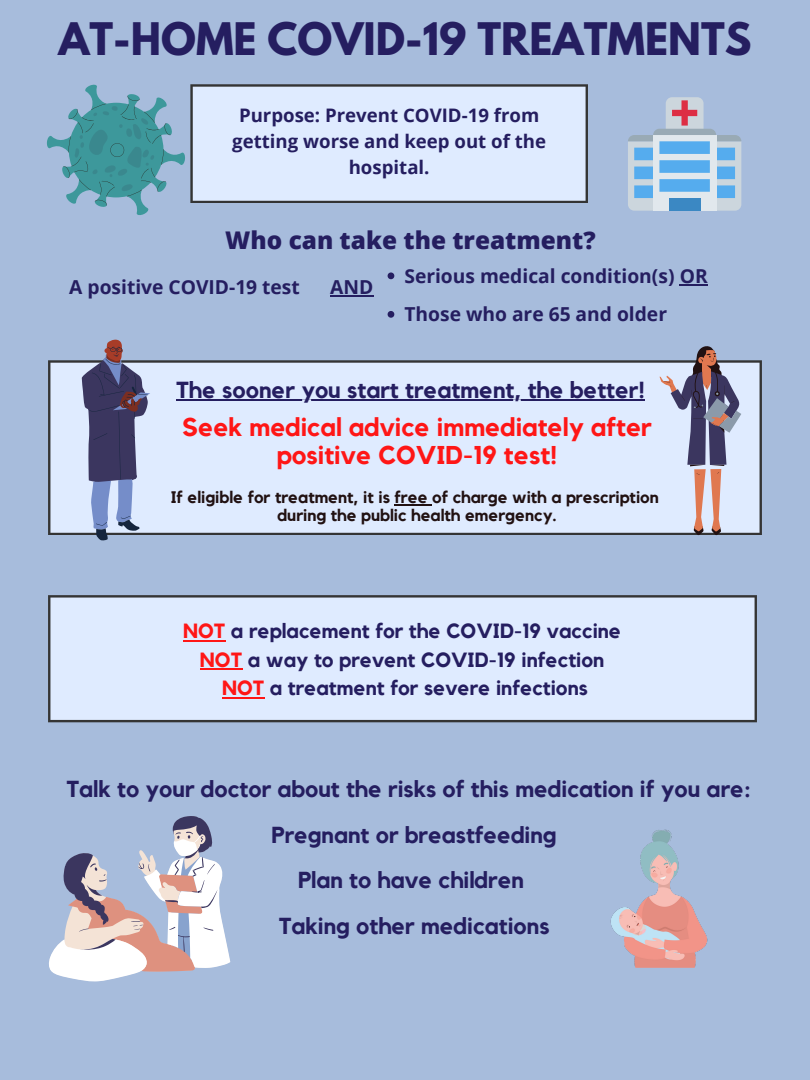
<style>
.page{position:relative;width:810px;height:1080px;background:#a7bcdc}
.page>*{position:absolute;margin:0;border:0;box-sizing:border-box;transform-origin:0 0}
.t1{font:700 39.75px "League Spartan";color:#251e60}
.t2{font:700 25.62px/27.9px "Kollektif";color:#ff1616;text-align:center}
.t3{font:800 24.38px "Open Sans";color:#251e60}
.t4{font:700 23.12px "Kollektif";color:#251e60}
.t5{font:700 23.06px/45.7px "Kollektif";color:#251e60;text-align:center}
.t6{font:700 20.5px/28.4px "Kollektif";color:#251e60;text-align:center}
.t7{font:700 19.25px/38.5px "Open Sans";color:#251e60}
.t8{font:700 18.62px/26.1px "Open Sans";color:#251e60;text-align:center}
.t9{font:700 16.69px/18.2px "Kollektif";color:#211112;text-align:center}
.s1{color:#ff1616}
</style>
<div class="page">
<div style="left:190px;top:84px;width:398px;height:119px;background:#dfebff"></div>
<svg style="left:628px;top:97px;width:113px;height:114px"></svg>
<svg style="left:47px;top:84px;width:138px;height:131px"></svg>
<hr style="left:330px;top:295px;width:43px;height:2px;background:#251e60">
<svg style="left:388px;top:272px;width:6px;height:7px"></svg>
<svg style="left:680px;top:284px;width:28px;height:1px"></svg>
<svg style="left:388px;top:311px;width:6px;height:7px"></svg>
<div style="left:48px;top:360px;width:714px;height:175px;background:#dfebff"></div>
<hr style="left:176px;top:400px;width:469px;height:1px;background:#251e60">
<hr style="left:395px;top:504px;width:37px;height:2px;background:#211112">
<div style="left:48px;top:595px;width:709px;height:127px;background:#dfebff"></div>
<hr style="left:183px;top:640px;width:42px;height:2px;background:#ff1616">
<hr style="left:200px;top:668px;width:42px;height:2px;background:#ff1616">
<hr style="left:222px;top:697px;width:42px;height:2px;background:#ff1616">
<svg style="left:82px;top:339px;width:68px;height:202px;background:#8084a5"></svg>
<svg style="left:659px;top:346px;width:82px;height:189px;background:#b0acbe"></svg>
<svg style="left:49px;top:816px;width:181px;height:165px"></svg>
<img style="left:610px;top:829px;width:98px;height:139px">
<h1 class="t1" style="left:58px;top:19px;width:695px">AT-HOME COVID-19 TREATMENTS</h1>
<p class="t8" style="left:232px;top:101px;width:315px">Purpose: Prevent COVID-19 from getting worse and keep out of the hospital.</p>
<p class="t3" style="left:225px;top:223px;width:372px">Who can take the treatment?</p>
<p class="t7" style="left:69px;top:267px;width:232px">A positive COVID-19 test</p>
<p class="t7" style="left:330px;top:267px;width:45px">AND</p>
<p class="t7" style="left:404px;top:256px;width:305px">Serious medical condition(s) OR<br>Those who are 65 and older</p>
<p class="t4" style="left:176px;top:379px;width:470px">The sooner you start treatment, the better!</p>
<p class="t2" style="left:182px;top:414px;width:471px">Seek medical advice immediately after positive COVID-19 test!</p>
<p class="t9" style="left:171px;top:489px;width:490px">If eligible for treatment, it is free of charge with a prescription during the public health emergency.</p>
<p class="t6" style="left:183px;top:618px;width:439px"><span class="s1">NOT</span> a replacement for the COVID-19 vaccine<br><span class="s1">NOT</span> a way to prevent COVID-19 infection<br><span class="s1">NOT</span> a treatment for severe infections</p>
<p class="t5" style="left:66px;top:767px;width:686px">Talk to your doctor about the risks of this medication if you are:<br>Pregnant or breastfeeding<br>Plan to have children<br>Taking other medications</p>
</div>
